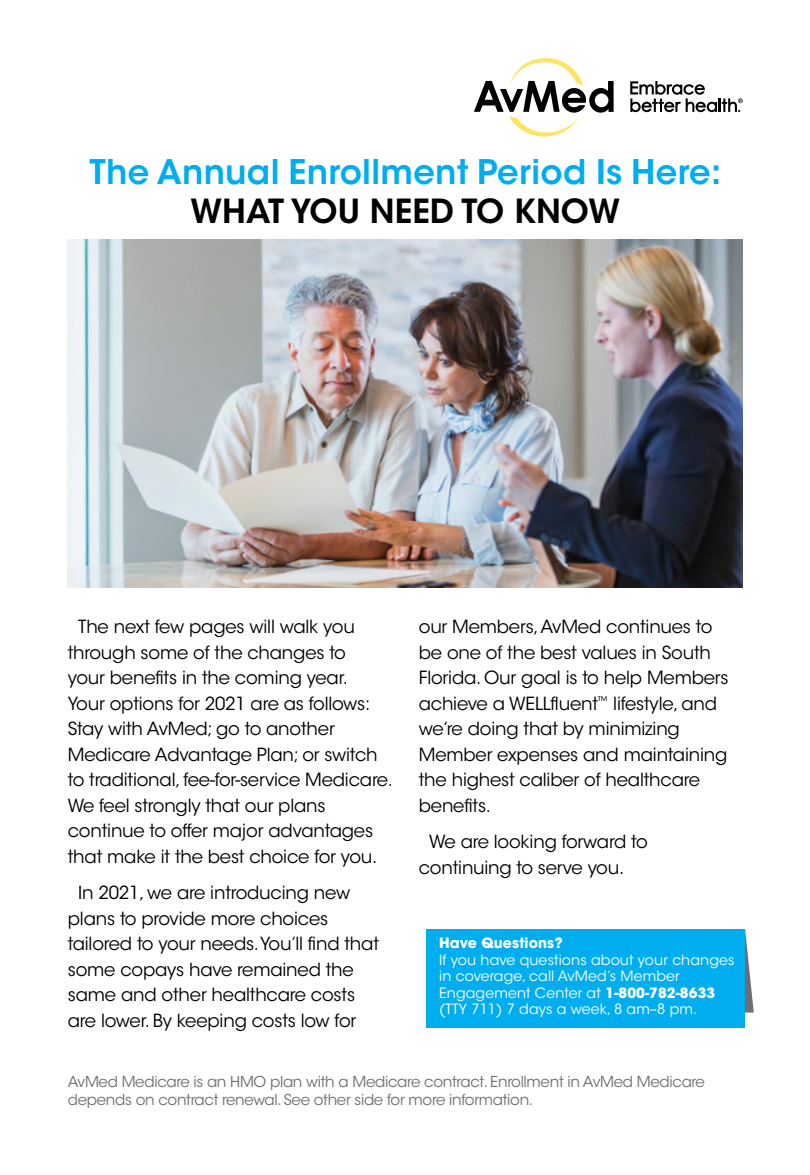
<style>
.page{position:relative;width:810px;height:1175px;background:#fff}
.page>*{position:absolute;margin:0;border:0;box-sizing:border-box;transform-origin:0 0}
.t1{font:600 33.75px "ITC Avant Garde Std";letter-spacing:.01em;color:#00aeef}
.t2{font:600 33px "ITC Avant Garde Std";color:#000}
.t3{font:18px/25.5px "ITC Avant Garde Std";letter-spacing:-.01em;color:#000}
.t4{font:15px/18px "ITC Avant Garde Std";letter-spacing:-.02em;color:#6d6e71}
.t5{font:14.1px/16.5px "ITC Avant Garde Std";letter-spacing:.01em;color:#fff}
.t6{font:700 14.1px "ITC Avant Garde Std";letter-spacing:.01em;color:#fff}
.s1{font-weight:700}
</style>
<div class="page">
<svg style="left:474px;top:58px;width:140px;height:79px"></svg>
<svg style="left:630px;top:81px;width:113px;height:31px"></svg>
<svg style="left:745px;top:929px;width:9px;height:83px"></svg>
<div style="left:426px;top:929px;width:319px;height:98px;background:#00aeef"></div>
<img style="left:68px;top:239px;width:675px;height:348px">
<h1 class="t1" style="left:89px;top:150px;width:633px">The Annual Enrollment Period Is Here:</h1>
<h2 class="t2" style="left:191px;top:190px;width:431px">WHAT YOU NEED TO KNOW</h2>
<p class="t3" style="left:68px;top:614px;width:327px;text-indent:10px">The next few pages will walk you through some of the changes to<br>your benefits in the coming year.<br>Your options for 2021 are as follows:<br>Stay with AvMed; go to another Medicare Advantage Plan; or switch to traditional, fee-for-service Medicare.<br>We feel strongly that our plans continue to offer major advantages that make it the best choice for you.</p>
<p class="t3" style="left:68px;top:880px;width:313px;text-indent:10px">In 2021, we are introducing new plans to provide more choices tailored to your needs.You’ll find that some copays have remained the same and other healthcare costs are lower. By keeping costs low for</p>
<p class="t3" style="left:419px;top:614px;width:311px">our Members, AvMed continues to be one of the best values in South<br>Florida. Our goal is to help Members achieve a WELLfluent<sup>™</sup> lifestyle, and we’re doing that by minimizing<br>Member expenses and maintaining the highest caliber of healthcare benefits.</p>
<p class="t3" style="left:419px;top:829px;width:230px;text-indent:10px">We are looking forward to continuing to serve you.</p>
<p class="t6" style="left:439px;top:933px;width:125px">Have Questions?</p>
<p class="t5" style="left:439px;top:951px;width:297px">If you have questions about your changes in coverage, call AvMed’s Member Engagement Center at <span class="s1">1-800-782-8633 </span>(TTY 711) 7 days a week, 8 am–8 pm.</p>
<p class="t4" style="left:68px;top:1072px;width:639px">AvMed Medicare is an HMO plan with a Medicare contract. Enrollment in AvMed Medicare depends on contract renewal. See other side for more information.</p>
</div>
